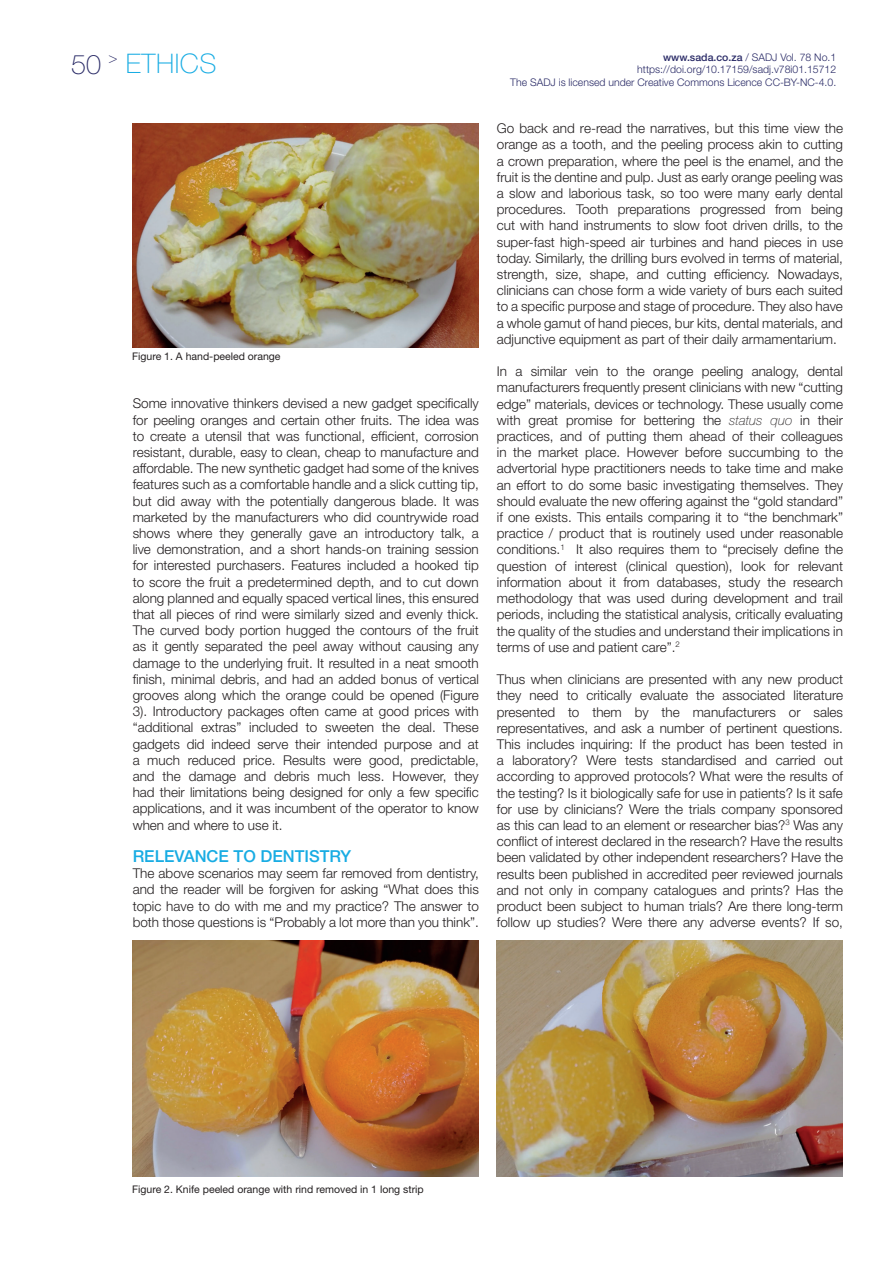
<style>
.page{position:relative;width:893px;height:1263px;background:#fff}
.page>*{position:absolute;margin:0;border:0;box-sizing:border-box;transform-origin:0 0}
.t1{font:100 27px "Helvetica Neue LT Std";letter-spacing:.02em;color:#18ace3}
.t2{font:500 16.5px "Helvetica Neue LT Std";color:#18ace3}
.t3{font:100 15px "Helvetica Neue LT Std";color:#292a66}
.t4{font:300 13.5px/16.2px "Helvetica Neue LT Std";color:#231f20;text-align:justify}
.t5{font:300 10.5px/12.6px "Helvetica Neue LT Std";color:#292a66;text-align:right}
.t6{font:10.5px "Helvetica Neue LT Std";color:#231f20}
.s1{color:#292a66}
.s2{font-weight:500}
.s3{font-weight:100;font-style:italic}
</style>
<div class="page">
<img style="left:133px;top:124px;width:346px;height:224px">
<img style="left:133px;top:940px;width:346px;height:236px">
<img style="left:496px;top:940px;width:346px;height:236px">
<h1 class="t1" style="left:71px;top:48px;width:147px"><span class="s1">50</span> ETHICS</h1>
<p class="t3" style="left:109px;top:50px;width:10px">&gt;</p>
<p class="t6" style="left:132px;top:350px;width:150px">Figure 1. A hand-peeled orange</p>
<p class="t4" style="left:133px;top:395px;width:348px">Some innovative thinkers devised a new gadget specifically for peeling oranges and certain other fruits. The idea was to create a utensil that was functional, efficient, corrosion resistant, durable, easy to clean, cheap to manufacture and affordable. The new synthetic gadget had some of the knives features such as a comfortable handle and a slick cutting tip, but did away with the potentially dangerous blade. It was marketed by the manufacturers who did countrywide road shows where they generally gave an introductory talk, a live demonstration, and a short hands-on training session for interested purchasers. Features included a hooked tip to score the fruit a predetermined depth, and to cut down along planned and equally spaced vertical lines, this ensured that all pieces of rind were similarly sized and evenly thick.<br>The curved body portion hugged the contours of the fruit as it gently separated the peel away without causing any damage to the underlying fruit. It resulted in a neat smooth finish, minimal debris, and had an added bonus of vertical grooves along which the orange could be opened (Figure 3). Introductory packages often came at good prices with “additional extras” included to sweeten the deal. These gadgets did indeed serve their intended purpose and at a much reduced price. Results were good, predictable, and the damage and debris much less. However, they had their limitations being designed for only a few specific applications, and it was incumbent of the operator to know when and where to use it.</p>
<p class="t2" style="left:133px;top:846px;width:220px">RELEVANCE TO DENTISTRY</p>
<p class="t4" style="left:133px;top:865px;width:348px">The above scenarios may seem far removed from dentistry, and the reader will be forgiven for asking “What does this topic have to do with me and my practice? The answer to both those questions is “Probably a lot more than you think”.</p>
<p class="t5" style="left:510px;top:51px;width:327px"><span class="s2">www.sada.co.za</span> / SADJ Vol. 78 No.1 https://doi.org/10.17159/sadj.v78i01.15712<br>The SADJ is licensed under Creative Commons Licence CC-BY-NC-4.0.</p>
<p class="t4" style="left:497px;top:120px;width:348px">Go back and re-read the narratives, but this time view the orange as a tooth, and the peeling process akin to cutting a crown preparation, where the peel is the enamel, and the fruit is the dentine and pulp. Just as early orange peeling was a slow and laborious task, so too were many early dental procedures. Tooth preparations progressed from being cut with hand instruments to slow foot driven drills, to the super-fast high-speed air turbines and hand pieces in use today. Similarly, the drilling burs evolved in terms of material, strength, size, shape, and cutting efficiency. Nowadays, clinicians can chose form a wide variety of burs each suited to a specific purpose and stage of procedure. They also have a whole gamut of hand pieces, bur kits, dental materials, and adjunctive equipment as part of their daily armamentarium.</p>
<p class="t4" style="left:497px;top:363px;width:348px">In a similar vein to the orange peeling analogy, dental manufacturers frequently present clinicians with new “cutting edge” materials, devices or technology. These usually come with great promise for bettering the <span class="s3">status quo</span> in their practices, and of putting them ahead of their colleagues in the market place. However before succumbing to the advertorial hype practitioners needs to take time and make an effort to do some basic investigating themselves. They should evaluate the new offering against the “gold standard” if one exists. This entails comparing it to “the benchmark” practice / product that is routinely used under reasonable conditions.<sup>1</sup> It also requires them to “precisely define the question of interest (clinical question), look for relevant information about it from databases, study the research methodology that was used during development and trail periods, including the statistical analysis, critically evaluating the quality of the studies and understand their implications in terms of use and patient care”.<sup>2</sup></p>
<p class="t4" style="left:497px;top:671px;width:348px">Thus when clinicians are presented with any new product they need to critically evaluate the associated literature presented to them by the manufacturers or sales representatives, and ask a number of pertinent questions.<br>This includes inquiring: If the product has been tested in a laboratory? Were tests standardised and carried out according to approved protocols? What were the results of the testing? Is it biologically safe for use in patients? Is it safe for use by clinicians? Were the trials company sponsored as this can lead to an element or researcher bias?<sup>3</sup> Was any conflict of interest declared in the research? Have the results been validated by other independent researchers? Have the results been published in accredited peer reviewed journals and not only in company catalogues and prints? Has the product been subject to human trials? Are there long-term follow up studies? Were there any adverse events? If so,</p>
<p class="t6" style="left:132px;top:1182px;width:293px">Figure 2. Knife peeled orange with rind removed in 1 long strip</p>
</div>
